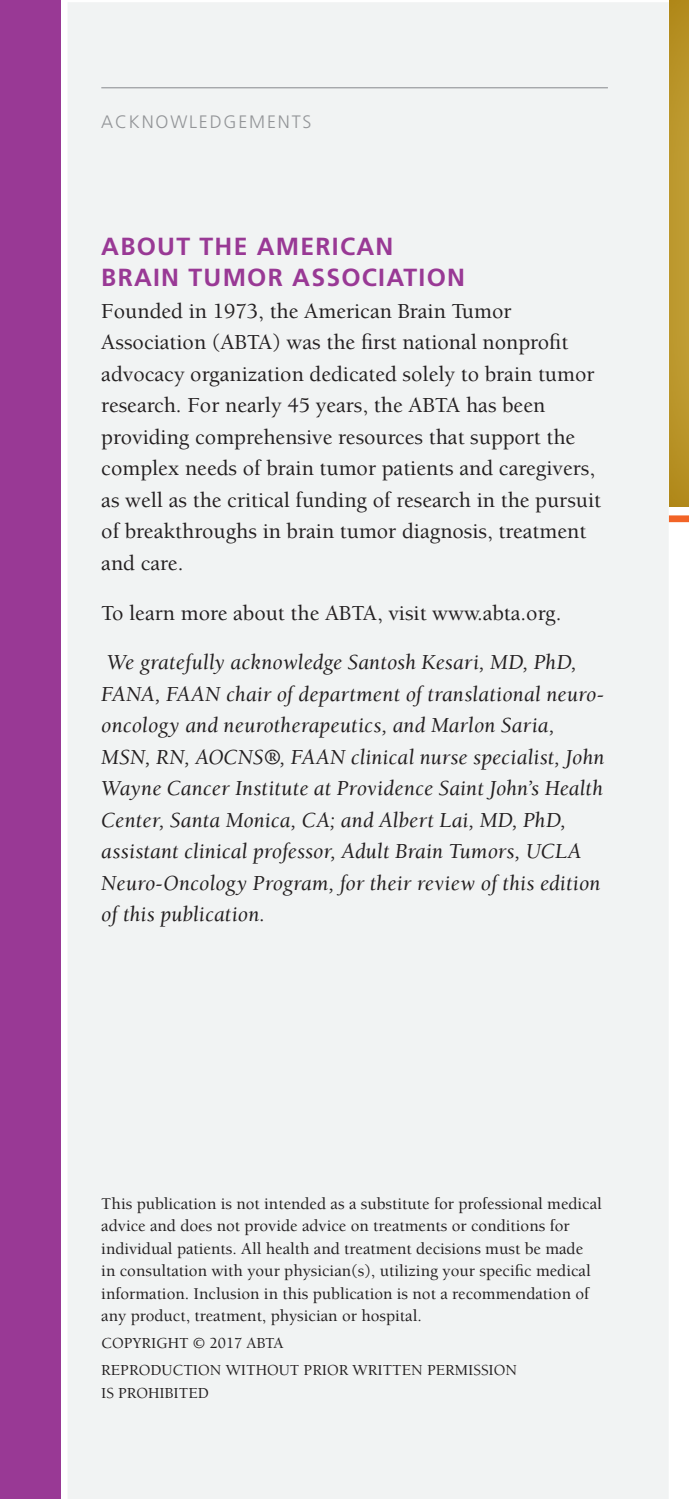
<style>
.page{position:relative;width:689px;height:1499px;background:#fff}
.page>*{position:absolute;margin:0;border:0;box-sizing:border-box;transform-origin:0 0}
.subhead_1{font:700 24.75px/31.5px "Frutiger";letter-spacing:.05em;color:#993995}
.body_text_p8_before{font:italic 22.05px/31.5px "Berkeley";letter-spacing:.005em;color:#231f20}
.body_text_0p_before{font:500 22.05px/31.5px "Berkeley";color:#231f20}
.body_text_p8_before-2{font:500 22.05px "Berkeley";color:#231f20}
.t1{font:300 18px "Frutiger";letter-spacing:.1em;color:#939598}
.smaller_text{font:500 16.88px/22.5px "Berkeley";color:#231f20}
.body_text_p8_before-3{font:500 15.75px/22.5px "Berkeley";color:#231f20}
.ISBN{font:500 15.75px "Berkeley";color:#231f20}
</style>
<div class="page">
<div style="left:668px;top:515px;width:20px;height:7px;background:#f26427"></div>
<svg style="left:668px;top:0;width:20px;height:509px;background:#c09f3f"></svg>
<div style="left:68px;top:2px;width:600px;height:1496px;background:#f1f3f3"></div>
<div style="left:0;top:0;width:61px;height:1498px;background:#993995"></div>
<hr style="left:101px;top:87px;width:507px;height:1px;background:#939598">
<p class="t1" style="left:101px;top:112px;width:212px">ACKNOWLEDGEMENTS</p>
<p class="subhead_1" style="left:101px;top:230px;width:365px">ABOUT THE AMERICAN<br>BRAIN TUMOR ASSOCIATION</p>
<p class="body_text_0p_before" style="left:101px;top:296px;width:501px">Founded in 1973, the American Brain Tumor Association (ABTA) was the first national nonprofit advocacy organization dedicated solely to brain tumor research. For nearly 45 years, the ABTA has been providing comprehensive resources that support the complex needs of brain tumor patients and caregivers, as well as the critical funding of research in the pursuit of breakthroughs in brain tumor diagnosis, treatment and care.</p>
<p class="body_text_p8_before-2" style="left:101px;top:601px;width:461px">To learn more about the ABTA, visit www.abta.org.</p>
<p class="body_text_p8_before" style="left:101px;top:647px;width:504px">We gratefully acknowledge Santosh Kesari, MD, PhD, FANA, FAAN chair of department of translational neuro&shy;oncology and neurotherapeutics, and Marlon Saria, MSN, RN, AOCNS®, FAAN clinical nurse specialist, John Wayne Cancer Institute at Providence Saint John’s Health Center, Santa Monica, CA; and Albert Lai, MD, PhD, assistant clinical professor, Adult Brain Tumors, UCLA Neuro-Oncology Program, for their review of this edition of this publication.</p>
<p class="smaller_text" style="left:101px;top:1192px;width:502px">This publication is not intended as a substitute for professional medical advice and does not provide advice on treatments or conditions for individual patients. All health and treatment decisions must be made<br>in consultation with your physician(s), utilizing your specific medical information. Inclusion in this publication is not a recommendation of any product, treatment, physician or hospital.</p>
<p class="ISBN" style="left:101px;top:1334px;width:184px">COPYRIGHT © 2017 ABTA</p>
<p class="body_text_p8_before-3" style="left:101px;top:1359px;width:417px">REPRODUCTION WITHOUT PRIOR WRITTEN PERMISSION<br>IS PROHIBITED</p>
</div>
